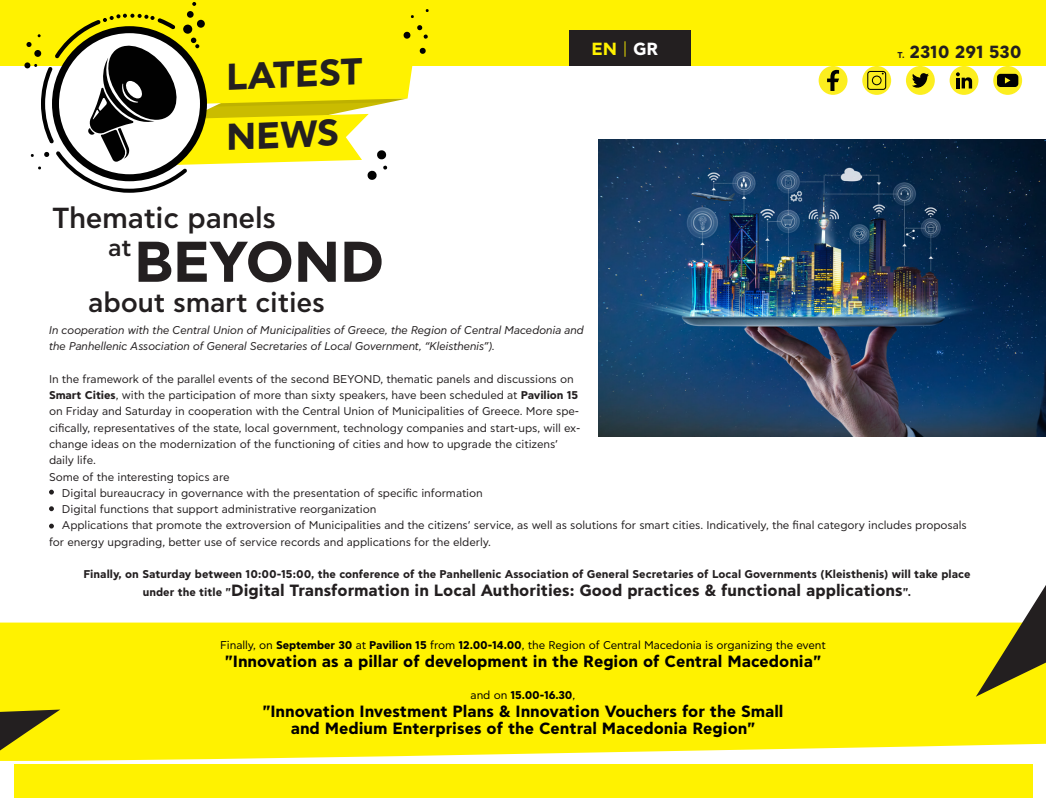
<style>
.page{position:relative;width:1046px;height:798px;background:#fff}
.page>*{position:absolute;margin:0;border:0;box-sizing:border-box;transform-origin:0 0}
.t1{font:700 57.19px "CF Asty Pro";letter-spacing:-.005em;color:#231f20}
.t2{font:700 37.19px/60.1px "CF Asty Pro";color:#231f20}
.t3{font:500 28.94px "CF Asty Pro";letter-spacing:-.005em;color:#231f20}
.t4{font:500 27.44px "CF Asty Pro";letter-spacing:-.005em;color:#231f20}
.t5{font:500 24.12px "CF Asty Pro";color:#231f20}
.t6{font:700 17.56px "CF Asty Pro";color:#231f20}
.t7{font:700 17.56px "CF Asty Pro";color:#fff200}
.t8{font:700 16.25px/17.5px "CF Asty Pro";color:#000;text-align:center}
.t9{font:700 16.25px "CF Asty Pro";color:#231f20}
.t10{font:11.25px "CF Asty Pro";letter-spacing:-.005em;color:#231f20}
.t11{font:italic 11.25px/16.2px "CF Asty Pro";letter-spacing:-.005em;color:#231f20}
.t12{font:700 11.25px "CF Asty Pro";color:#231f20}
.t13{font:11.25px "CF Asty Pro";letter-spacing:-.005em;color:#000}
.t14{font:700 11.25px "CF Asty Pro";letter-spacing:-.005em;color:#000}
.s1{font-weight:300}
.s2{color:#fff}
.s3{font-size:8.62px}
.s4{font-weight:700}
.s5{font-size:11.25px}
.s6{font-weight:400}
</style>
<div class="page">
<div style="left:0;top:0;width:1046px;height:66px;background:#fff200"></div>
<div style="left:569px;top:30px;width:122px;height:36px;background:#231f20"></div>
<svg style="left:993px;top:66px;width:29px;height:29px"></svg>
<div style="left:997px;top:74px;width:21px;height:13px;background:#010101;border-radius:3px"></div>
<svg style="left:1005px;top:77px;width:5px;height:7px"></svg>
<svg style="left:862px;top:66px;width:29px;height:29px"></svg>
<svg style="left:867px;top:71px;width:19px;height:19px"></svg>
<div style="left:906px;top:66px;width:29px;height:29px;background:#fcee1f;border-radius:50%"></div>
<svg style="left:912px;top:73px;width:16px;height:15px"></svg>
<div style="left:818px;top:66px;width:29px;height:29px;background:#fcee1f;border-radius:50%"></div>
<svg style="left:827px;top:70px;width:12px;height:21px"></svg>
<div style="left:949px;top:66px;width:29px;height:29px;background:#fcee1f;border-radius:50%"></div>
<svg style="left:956px;top:72px;width:16px;height:16px"></svg>
<div style="left:14px;top:764px;width:1018px;height:33px;background:#fff200"></div>
<svg style="left:24px;top:2px;width:405px;height:191px"></svg>
<svg style="left:49px;top:489px;width:5px;height:5px"></svg>
<svg style="left:49px;top:506px;width:5px;height:5px"></svg>
<svg style="left:49px;top:523px;width:5px;height:5px"></svg>
<img style="left:599px;top:139px;width:447px;height:297px">
<svg style="left:0;top:622px;width:1046px;height:144px;background:#fff314"></svg>
<svg style="left:0;top:709px;width:60px;height:57px;background:#b4ab1a"></svg>
<svg style="left:976px;top:585px;width:70px;height:111px"></svg>
<h2 class="t2" style="left:221px;top:49px;width:142px;rotate:-3deg">LATEST<br>NEWS</h2>
<h3 class="t3" style="left:52px;top:200px;width:226px">Thematic panels</h3>
<h1 class="t1" style="left:134px;top:226px;width:252px">BEYOND</h1>
<h3 class="t5" style="left:108px;top:232px;width:25px">at</h3>
<h3 class="t4" style="left:88px;top:286px;width:238px">about smart cities</h3>
<h3 class="t7" style="left:591px;top:37px;width:68px">EN <span class="s1">|</span> <span class="s2">GR</span></h3>
<h3 class="t6" style="left:897px;top:41px;width:126px"><span class="s3">Τ.</span> 2310 291 530</h3>
<p class="t11" style="left:49px;top:322px;width:536px">Ιn cooperation with the Central Union of Municipalities of Greece, the Region of Central Macedonia and the Panhellenic Association of General Secretaries of Local Government, “Kleisthenis”).</p>
<p class="t10" style="left:49px;top:372px;width:526px">In the framework of the parallel events of the second BEYOND, thematic panels and discussions on</p>
<p class="t10" style="left:49px;top:388px;width:531px"><span class="s4">Smart Cities</span>, with the participation of more than sixty speakers, have been scheduled at <span class="s4">Pavilion 15</span></p>
<p class="t10" style="left:49px;top:405px;width:532px">on Friday and Saturday in cooperation with the Central Union of Municipalities of Greece. More spe-</p>
<p class="t10" style="left:49px;top:421px;width:533px">cifically, representatives of the state, local government, technology companies and start-ups, will ex-</p>
<p class="t10" style="left:49px;top:437px;width:511px">change ideas on the modernization of the functioning of cities and how to upgrade the citizens’</p>
<p class="t10" style="left:49px;top:453px;width:48px">daily life.</p>
<p class="t10" style="left:49px;top:469px;width:182px">Some of the interesting topics are</p>
<p class="t10" style="left:62px;top:486px;width:422px">Digital bureaucracy in governance with the presentation of specific information</p>
<p class="t10" style="left:62px;top:502px;width:316px">Digital functions that support administrative reorganization</p>
<p class="t10" style="left:62px;top:518px;width:906px">Applications that promote the extroversion of Municipalities and the citizens’ service, as well as solutions for smart cities. Indicatively, the final category includes proposals</p>
<p class="t10" style="left:49px;top:534px;width:443px">for energy upgrading, better use of service records and applications for the elderly.</p>
<p class="t12" style="left:83px;top:567px;width:888px">Finally, on Saturday between 10:00-15:00, the conference of the Panhellenic Association of General Secretaries of Local Governments (Kleisthenis) will take place</p>
<h3 class="t9" style="left:143px;top:579px;width:769px"><span class="s5">under the title "</span>Digital Transformation in Local Authorities: Good practices &amp; functional applications<span class="s5">".</span></h3>
<p class="t13" style="left:220px;top:638px;width:607px">Finally, on <span class="s4">September 30</span> at <span class="s4">Pavilion 15</span> from <span class="s4">12.00-14.00</span>, the Region of Central Macedonia is organizing the event</p>
<h3 class="t8" style="left:225px;top:652px;width:598px">"Innovation as a pillar of development in the Region of Central Macedonia"</h3>
<p class="t14" style="left:470px;top:688px;width:106px"><span class="s6">and on</span> 15.00-16.30<span class="s6">,</span></p>
<h3 class="t8" style="left:262px;top:702px;width:522px">"Innovation Investment Plans &amp; Innovation Vouchers for the Small and Medium Enterprises of the Central Macedonia Region"</h3>
</div>
